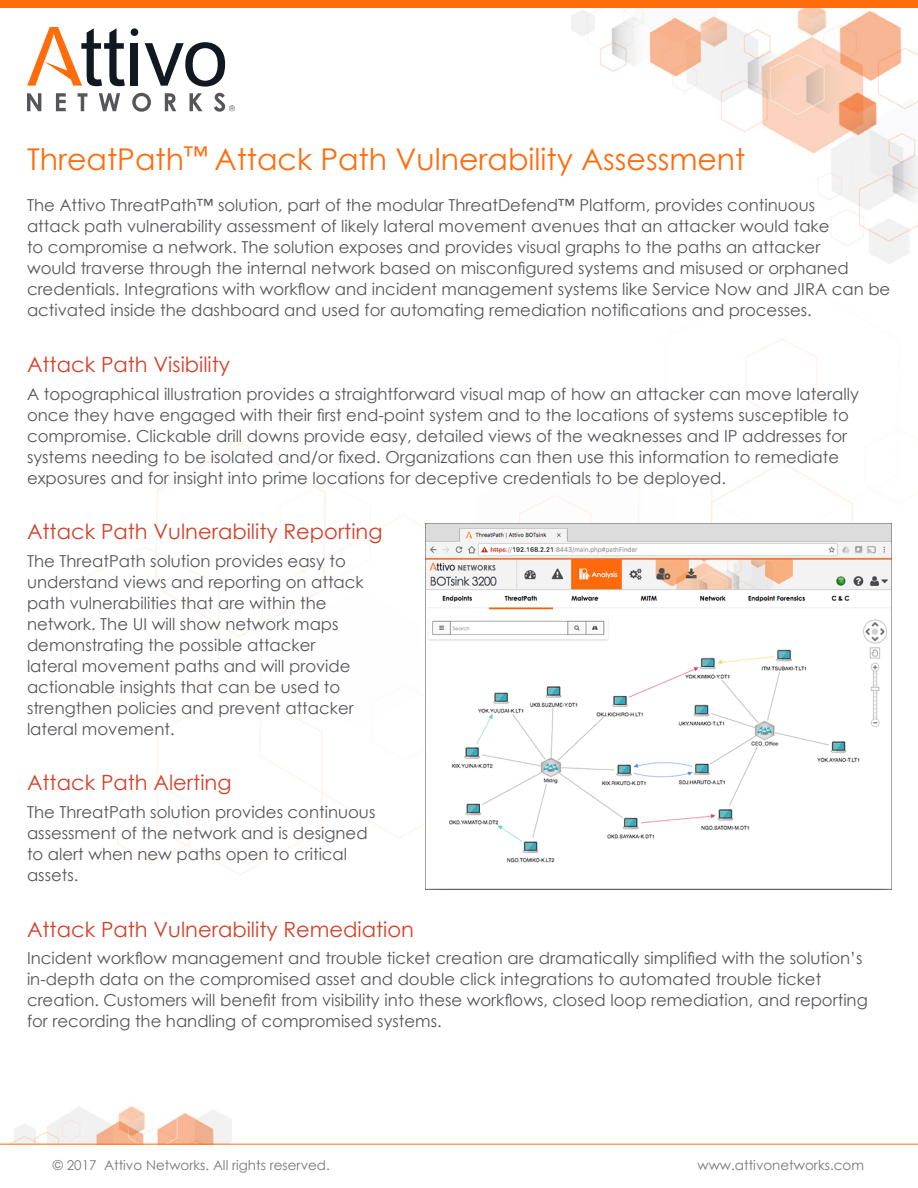
<style>
.page{position:relative;width:918px;height:1188px;background:#fff}
.page>*{position:absolute;margin:0;border:0;box-sizing:border-box;transform-origin:0 0}
.t1{font:30px "Century Gothic";color:#ff6c0c}
.t2{font:21px "Century Gothic";color:#d43f27}
.t3{font:16.5px/21px "Century Gothic";color:#55565a}
.t4{font:13.5px "Century Gothic";color:#77777b}
</style>
<div class="page">
<img style="left:70px;top:338px;width:783px;height:552px">
<img style="left:0;top:1106px;width:231px;height:38px">
<hr style="left:0;top:1144px;width:918px;height:1px;background:#ff6c0c">
<img style="left:572px;top:8px;width:346px;height:255px">
<div style="left:0;top:0;width:918px;height:8px;background:#ff6c0c"></div>
<svg style="left:27px;top:27px;width:98px;height:59px"></svg>
<div style="left:131px;top:43px;width:7px;height:43px;background:#111820"></div>
<svg style="left:145px;top:42px;width:80px;height:45px"></svg>
<svg style="left:27px;top:93px;width:14px;height:18px"></svg>
<svg style="left:56px;top:93px;width:10px;height:18px"></svg>
<svg style="left:78px;top:93px;width:9px;height:18px"></svg>
<svg style="left:99px;top:93px;width:21px;height:18px"></svg>
<svg style="left:132px;top:93px;width:19px;height:19px"></svg>
<svg style="left:165px;top:93px;width:11px;height:18px"></svg>
<svg style="left:190px;top:93px;width:13px;height:18px"></svg>
<div style="left:131px;top:28px;width:7px;height:8px;background:#111820;border-radius:50%"></div>
<svg style="left:214px;top:93px;width:21px;height:19px"></svg>
<img style="left:426px;top:523px;width:466px;height:367px">
<h1 class="t1" style="left:27px;top:138px;width:720px">ThreatPath<sup>™</sup> Attack Path Vulnerability Assessment</h1>
<p class="t3" style="left:27px;top:195px;width:865px">The Attivo ThreatPath™ solution, part of the modular ThreatDefend™ Platform, provides continuous<br>attack path vulnerability assessment of likely lateral movement avenues that an attacker would take<br>to compromise a network. The solution exposes and provides visual graphs to the paths an attacker<br>would traverse through the internal network based on misconfigured systems and misused or orphaned credentials. Integrations with workflow and incident management systems like Service Now and JIRA can be activated inside the dashboard and used for automating remediation notifications and processes.</p>
<p class="t2" style="left:27px;top:350px;width:205px">Attack Path Visibility</p>
<p class="t3" style="left:27px;top:383px;width:833px">A topographical illustration provides a straightforward visual map of how an attacker can move laterally once they have engaged with their first end-point system and to the locations of systems susceptible to compromise. Clickable drill downs provide easy, detailed views of the weaknesses and IP addresses for systems needing to be isolated and/or fixed. Organizations can then use this information to remediate exposures and for insight into prime locations for deceptive credentials to be deployed.</p>
<p class="t2" style="left:27px;top:517px;width:357px">Attack Path Vulnerability Reporting</p>
<p class="t3" style="left:27px;top:550px;width:338px">The ThreatPath solution provides easy to understand views and reporting on attack path vulnerabilities that are within the network. The UI will show network maps demonstrating the possible attacker lateral movement paths and will provide actionable insights that can be used to strengthen policies and prevent attacker lateral movement.</p>
<p class="t2" style="left:27px;top:768px;width:206px">Attack Path Alerting</p>
<p class="t3" style="left:27px;top:801px;width:350px">The ThreatPath solution provides continuous assessment of the network and is designed to alert when new paths open to critical assets.</p>
<p class="t2" style="left:27px;top:914px;width:389px">Attack Path Vulnerability Remediation</p>
<p class="t3" style="left:27px;top:948px;width:842px">Incident workflow management and trouble ticket creation are dramatically simplified with the solution’s in-depth data on the compromised asset and double click integrations to automated trouble ticket creation. Customers will benefit from visibility into these workflows, closed loop remediation, and reporting for recording the handling of compromised systems.</p>
<p class="t4" style="left:53px;top:1155px;width:279px">© 2017 Attivo Networks. All rights reserved.</p>
<p class="t4" style="left:698px;top:1155px;width:168px">www.attivonetworks.com</p>
</div>
